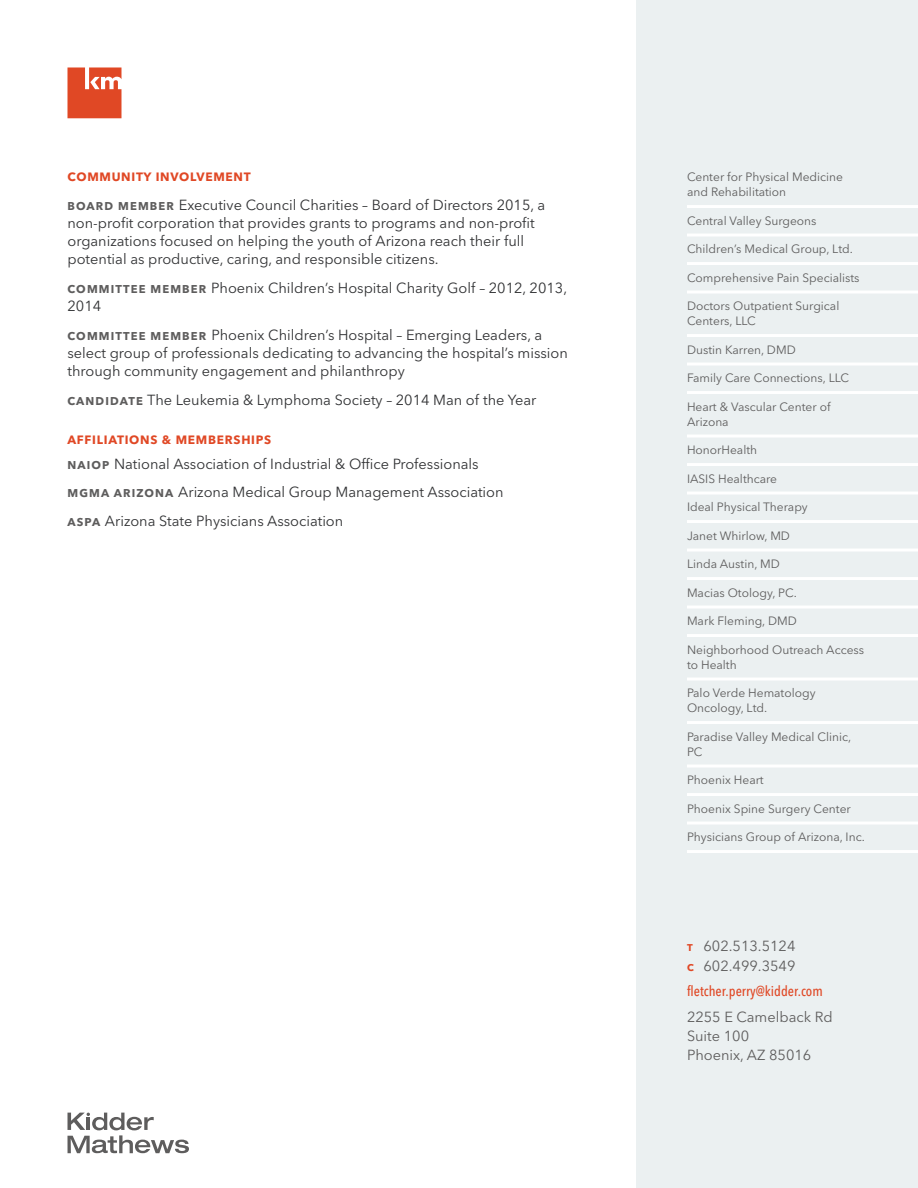
<style>
.page{position:relative;width:918px;height:1188px;background:#fff}
.page>*{position:absolute;margin:0;border:0;box-sizing:border-box;transform-origin:0 0}
.Proposal_-_Bullets{font:14.55px/18px "Avenir Next LT Pro";color:#313234}
.Resume_-_Contact_Inf{font:14.55px/19px "Avenir Next LT Pro";color:#5e5d5d}
.Resume_-_Contact_Inf-2{font:500 condensed 14.25px "Avenir Next LT Pro";color:#e04825}
.Lists_-_White_Underl{font:12px/15px "Avenir Next LT Pro";color:#5e5d5d}
.Subhead_-_Level_1{font:700 12px "Avenir Next LT Pro";letter-spacing:.06em;color:#e04825}
.Proposal_-_Bullets-2{font:700 12px "Avenir Next LT Pro";letter-spacing:.06em;color:#e04825}
.s1{font-weight:700;font-size:11.25px;color:#5e5d5d}
.s2{font-weight:700;font-size:9.75px;color:#e04825}
</style>
<div class="page">
<div style="left:636px;top:0;width:282px;height:1188px;background:#ebf0f1"></div>
<hr style="left:687px;top:205px;width:231px;height:3px;background:#fff">
<hr style="left:687px;top:234px;width:231px;height:3px;background:#fff">
<hr style="left:687px;top:262px;width:231px;height:3px;background:#fff">
<hr style="left:687px;top:291px;width:231px;height:3px;background:#fff">
<hr style="left:687px;top:334px;width:231px;height:3px;background:#fff">
<hr style="left:687px;top:363px;width:231px;height:3px;background:#fff">
<hr style="left:687px;top:391px;width:231px;height:3px;background:#fff">
<hr style="left:687px;top:435px;width:231px;height:3px;background:#fff">
<hr style="left:687px;top:463px;width:231px;height:3px;background:#fff">
<hr style="left:687px;top:492px;width:231px;height:3px;background:#fff">
<hr style="left:687px;top:520px;width:231px;height:3px;background:#fff">
<hr style="left:687px;top:549px;width:231px;height:3px;background:#fff">
<hr style="left:687px;top:577px;width:231px;height:3px;background:#fff">
<hr style="left:687px;top:606px;width:231px;height:3px;background:#fff">
<hr style="left:687px;top:634px;width:231px;height:3px;background:#fff">
<hr style="left:687px;top:678px;width:231px;height:3px;background:#fff">
<hr style="left:687px;top:721px;width:231px;height:3px;background:#fff">
<hr style="left:687px;top:765px;width:231px;height:3px;background:#fff">
<hr style="left:687px;top:793px;width:231px;height:3px;background:#fff">
<hr style="left:687px;top:822px;width:231px;height:3px;background:#fff">
<hr style="left:687px;top:850px;width:231px;height:3px;background:#fff">
<svg style="left:67px;top:67px;width:54px;height:51px"></svg>
<svg style="left:68px;top:1113px;width:121px;height:40px"></svg>
<p class="Proposal_-_Bullets-2" style="left:68px;top:170px;width:185px">COMMUNITY INVOLVEMENT</p>
<p class="Proposal_-_Bullets" style="left:68px;top:196px;width:479px"><span class="s1">BOARD MEMBER</span> Executive Council Charities – Board of Directors 2015, a non-profit corporation that provides grants to programs and non-profit organizations focused on helping the youth of Arizona reach their full potential as productive, caring, and responsible citizens.</p>
<p class="Proposal_-_Bullets" style="left:68px;top:279px;width:501px"><span class="s1">COMMITTEE MEMBER</span> Phoenix Children’s Hospital Charity Golf – 2012, 2013,<br>2014</p>
<p class="Proposal_-_Bullets" style="left:68px;top:326px;width:502px"><span class="s1">COMMITTEE MEMBER</span> Phoenix Children’s Hospital – Emerging Leaders, a select group of professionals dedicating to advancing the hospital’s mission through community engagement and philanthropy</p>
<p class="Proposal_-_Bullets" style="left:68px;top:390px;width:471px"><span class="s1">CANDIDATE</span> The Leukemia &amp; Lymphoma Society – 2014 Man of the Year</p>
<p class="Subhead_-_Level_1" style="left:68px;top:432px;width:205px">AFFILIATIONS &amp; MEMBERSHIPS</p>
<p class="Proposal_-_Bullets" style="left:68px;top:454px;width:413px"><span class="s1">NAIOP</span> National Association of Industrial &amp; Office Professionals</p>
<p class="Proposal_-_Bullets" style="left:68px;top:483px;width:438px"><span class="s1">MGMA ARIZONA</span> Arizona Medical Group Management Association</p>
<p class="Proposal_-_Bullets" style="left:68px;top:512px;width:277px"><span class="s1">ASPA</span> Arizona State Physicians Association</p>
<p class="Lists_-_White_Underl" style="left:687px;top:170px;width:158px">Center for Physical Medicine and Rehabilitation</p>
<p class="Lists_-_White_Underl" style="left:687px;top:213px;width:131px">Central Valley Surgeons</p>
<p class="Lists_-_White_Underl" style="left:687px;top:242px;width:167px">Children’s Medical Group, Ltd.</p>
<p class="Lists_-_White_Underl" style="left:687px;top:270px;width:174px">Comprehensive Pain Specialists</p>
<p class="Lists_-_White_Underl" style="left:687px;top:299px;width:154px">Doctors Outpatient Surgical<br>Centers, LLC</p>
<p class="Lists_-_White_Underl" style="left:687px;top:342px;width:110px">Dustin Karren, DMD</p>
<p class="Lists_-_White_Underl" style="left:687px;top:371px;width:164px">Family Care Connections, LLC</p>
<p class="Lists_-_White_Underl" style="left:687px;top:399px;width:145px">Heart &amp; Vascular Center of<br>Arizona</p>
<p class="Lists_-_White_Underl" style="left:687px;top:443px;width:72px">HonorHealth</p>
<p class="Lists_-_White_Underl" style="left:687px;top:471px;width:92px">IASIS Healthcare</p>
<p class="Lists_-_White_Underl" style="left:687px;top:500px;width:122px">Ideal Physical Therapy</p>
<p class="Lists_-_White_Underl" style="left:687px;top:528px;width:105px">Janet Whirlow, MD</p>
<p class="Lists_-_White_Underl" style="left:687px;top:557px;width:94px">Linda Austin, MD</p>
<p class="Lists_-_White_Underl" style="left:687px;top:585px;width:111px">Macias Otology, PC.</p>
<p class="Lists_-_White_Underl" style="left:687px;top:614px;width:111px">Mark Fleming, DMD</p>
<p class="Lists_-_White_Underl" style="left:687px;top:642px;width:179px">Neighborhood Outreach Access to Health</p>
<p class="Lists_-_White_Underl" style="left:687px;top:686px;width:130px">Palo Verde Hematology<br>Oncology, Ltd.</p>
<p class="Lists_-_White_Underl" style="left:687px;top:729px;width:166px">Paradise Valley Medical Clinic,<br>PC</p>
<p class="Lists_-_White_Underl" style="left:687px;top:773px;width:78px">Phoenix Heart</p>
<p class="Lists_-_White_Underl" style="left:687px;top:801px;width:165px">Phoenix Spine Surgery Center</p>
<p class="Lists_-_White_Underl" style="left:687px;top:830px;width:179px">Physicians Group of Arizona, Inc.</p>
<p class="Resume_-_Contact_Inf" style="left:687px;top:936px;width:110px;line-height:19.8px"><span class="s2">T</span> 602.513.5124<br><span class="s2">C</span> 602.499.3549</p>
<p class="Resume_-_Contact_Inf-2" style="left:687px;top:983px;width:137px">fletcher.perry@kidder.com</p>
<p class="Resume_-_Contact_Inf" style="left:687px;top:1007px;width:147px">2255 E Camelback Rd<br>Suite 100<br>Phoenix, AZ 85016</p>
</div>
